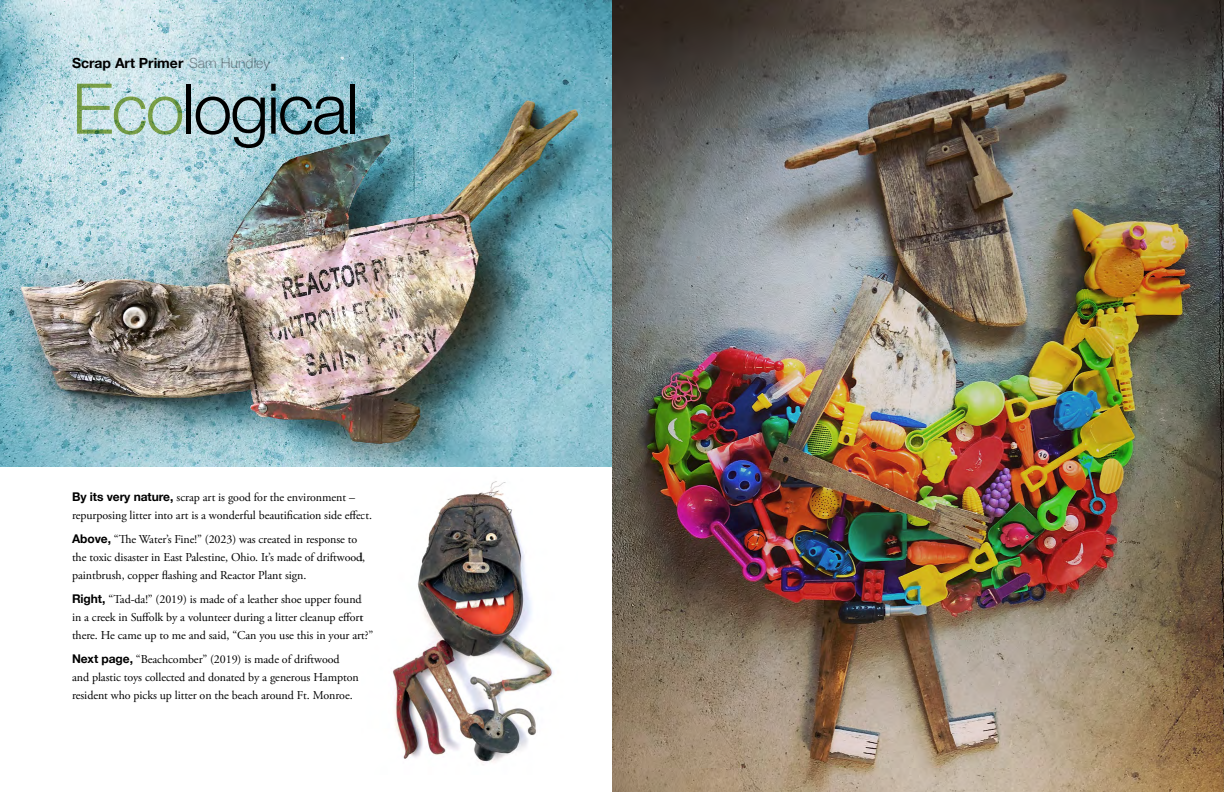
<style>
.page{position:relative;width:1224px;height:792px;background:#fff}
.page>*{position:absolute;margin:0;border:0;box-sizing:border-box;transform-origin:0 0}
.t1{font:300 70px "Helvetica Neue";letter-spacing:-.03em;color:#000}
.t2{font:700 14px "Helvetica Neue";color:#000}
.t3{font:12px/18px "Adobe Garamond Pro";letter-spacing:-.005em;color:#000}
.s1{font-weight:300;color:#939598}
.s2{color:#95b04d}
.s3{font-family:"Helvetica Neue";font-weight:700}
</style>
<div class="page">
<img style="left:0;top:0;width:612px;height:467px">
<img style="left:612px;top:0;width:612px;height:792px">
<img style="left:392px;top:481px;width:162px;height:281px">
<p class="t2" style="left:72px;top:52px;width:200px">Scrap Art Primer <span class="s1">Sam Hundley</span></p>
<h1 class="t1" style="left:72px;top:52px;width:289px"><span class="s2">Eco</span>logical</h1>
<p class="t3" style="left:72px;top:489px;width:302px"><span class="s3">By its very nature,</span> scrap art is good for the environment – repurposing litter into art is a wonderful beautification side effect.</p>
<p class="t3" style="left:72px;top:531px;width:295px"><span class="s3">Above,</span> “The Water’s Fine!” (2023) was created in response to the toxic disaster in East Palestine, Ohio. It’s made of driftwood, paintbrush, copper flashing and Reactor Plant sign.</p>
<p class="t3" style="left:72px;top:591px;width:303px"><span class="s3">Right,</span> “Tad-da!” (2019) is made of a leather shoe upper found in a creek in Suffolk by a volunteer during a litter cleanup effort there. He came up to me and said, “Can you use this in your art?”</p>
<p class="t3" style="left:72px;top:651px;width:288px"><span class="s3">Next page,</span> “Beachcomber” (2019) is made of driftwood and plastic toys collected and donated by a generous Hampton resident who picks up litter on the beach around Ft. Monroe.</p>
</div>
